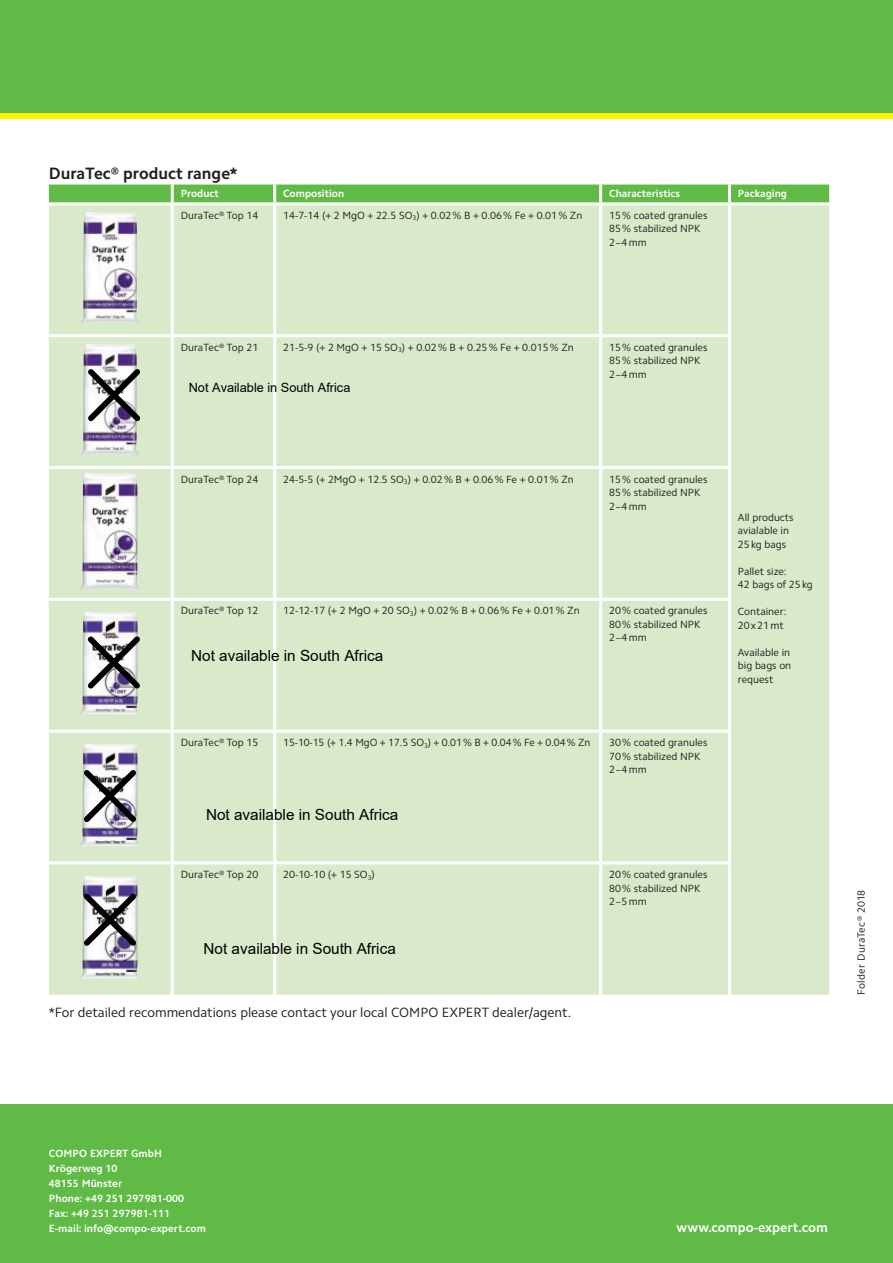
<style>
.page{position:relative;width:893px;height:1263px;background:#fff}
.page>*{position:absolute;margin:0;border:0;box-sizing:border-box;transform-origin:0 0}
.t1{font:700 16.5px "Camphor Pro";color:#231f20}
.t2{font:15.3px "Arial";color:#000}
.t3{font:13.5px "Camphor Pro";color:#231f20}
.t4{font:700 13.5px "Camphor Pro";color:#fff}
.t5{font:12.75px "Arial";color:#000}
.t6{font:10.5px/13.5px "Camphor Pro";color:#231f20}
.t7{font:700 10.5px/15px "Camphor Pro";letter-spacing:.01em;color:#fff}
.t8{font:10.5px "Camphor Pro";letter-spacing:.02em;color:#231f20}
</style>
<div class="page">
<div style="left:0;top:1105px;width:893px;height:158px;background:#60bb46"></div>
<div style="left:49px;top:185px;width:780px;height:17px;background:#60bb46"></div>
<div style="left:49px;top:205px;width:780px;height:790px;background:#d9eaca"></div>
<hr style="left:171px;top:205px;width:3px;height:129px;background:#fff">
<hr style="left:171px;top:337px;width:3px;height:129px;background:#fff">
<hr style="left:171px;top:469px;width:3px;height:129px;background:#fff">
<hr style="left:171px;top:601px;width:3px;height:129px;background:#fff">
<hr style="left:171px;top:733px;width:3px;height:128px;background:#fff">
<hr style="left:171px;top:864px;width:3px;height:131px;background:#fff">
<hr style="left:171px;top:185px;width:3px;height:17px;background:#fff">
<hr style="left:273px;top:185px;width:3px;height:17px;background:#fff">
<hr style="left:599px;top:185px;width:3px;height:17px;background:#fff">
<hr style="left:728px;top:205px;width:3px;height:129px;background:#fff">
<hr style="left:728px;top:337px;width:3px;height:129px;background:#fff">
<hr style="left:728px;top:469px;width:3px;height:129px;background:#fff">
<hr style="left:728px;top:601px;width:3px;height:129px;background:#fff">
<hr style="left:728px;top:733px;width:3px;height:128px;background:#fff">
<hr style="left:728px;top:864px;width:3px;height:131px;background:#fff">
<hr style="left:728px;top:185px;width:3px;height:17px;background:#fff">
<hr style="left:273px;top:205px;width:3px;height:129px;background:#fff">
<hr style="left:599px;top:205px;width:3px;height:129px;background:#fff">
<hr style="left:49px;top:334px;width:123px;height:3px;background:#fff">
<hr style="left:172px;top:334px;width:103px;height:3px;background:#fff">
<hr style="left:275px;top:334px;width:326px;height:3px;background:#fff">
<hr style="left:273px;top:337px;width:3px;height:129px;background:#fff">
<hr style="left:601px;top:334px;width:130px;height:3px;background:#fff">
<hr style="left:599px;top:337px;width:3px;height:129px;background:#fff">
<hr style="left:49px;top:466px;width:123px;height:3px;background:#fff">
<hr style="left:172px;top:466px;width:103px;height:3px;background:#fff">
<hr style="left:275px;top:466px;width:326px;height:3px;background:#fff">
<hr style="left:273px;top:469px;width:3px;height:129px;background:#fff">
<hr style="left:601px;top:466px;width:130px;height:3px;background:#fff">
<hr style="left:599px;top:469px;width:3px;height:129px;background:#fff">
<hr style="left:49px;top:598px;width:123px;height:3px;background:#fff">
<hr style="left:172px;top:598px;width:103px;height:3px;background:#fff">
<hr style="left:275px;top:598px;width:326px;height:3px;background:#fff">
<hr style="left:273px;top:601px;width:3px;height:129px;background:#fff">
<hr style="left:601px;top:598px;width:130px;height:3px;background:#fff">
<hr style="left:599px;top:601px;width:3px;height:129px;background:#fff">
<hr style="left:49px;top:730px;width:123px;height:3px;background:#fff">
<hr style="left:172px;top:730px;width:103px;height:3px;background:#fff">
<hr style="left:275px;top:730px;width:326px;height:3px;background:#fff">
<hr style="left:273px;top:733px;width:3px;height:128px;background:#fff">
<hr style="left:601px;top:730px;width:130px;height:3px;background:#fff">
<hr style="left:599px;top:733px;width:3px;height:128px;background:#fff">
<hr style="left:49px;top:861px;width:123px;height:3px;background:#fff">
<hr style="left:172px;top:861px;width:103px;height:3px;background:#fff">
<hr style="left:275px;top:861px;width:326px;height:3px;background:#fff">
<hr style="left:273px;top:864px;width:3px;height:131px;background:#fff">
<hr style="left:601px;top:861px;width:130px;height:3px;background:#fff">
<hr style="left:599px;top:864px;width:3px;height:131px;background:#fff">
<img style="left:81px;top:212px;width:58px;height:111px">
<img style="left:81px;top:344px;width:58px;height:111px">
<img style="left:80px;top:472px;width:60px;height:118px">
<img style="left:80px;top:611px;width:60px;height:104px">
<img style="left:80px;top:743px;width:60px;height:104px">
<img style="left:80px;top:876px;width:60px;height:103px">
<div style="left:0;top:0;width:893px;height:114px;background:#60bb46"></div>
<div style="left:0;top:114px;width:893px;height:5px;background:#fff101"></div>
<svg style="left:85px;top:366px;width:58px;height:58px"></svg>
<svg style="left:81px;top:767px;width:58px;height:58px"></svg>
<svg style="left:85px;top:633px;width:58px;height:58px"></svg>
<svg style="left:81px;top:891px;width:58px;height:58px"></svg>
<h1 class="t1" style="left:49px;top:163px;width:190px">DuraTec® product range*</h1>
<p class="t7" style="left:181px;top:186px;width:40px">Product</p>
<p class="t7" style="left:283px;top:186px;width:63px">Composition</p>
<p class="t7" style="left:609px;top:186px;width:73px">Characteristics</p>
<p class="t7" style="left:738px;top:186px;width:51px">Packaging</p>
<p class="t6" style="left:181px;top:208px;width:79px">DuraTec® Top 14</p>
<p class="t6" style="left:283px;top:208px;width:301px">14-7-14 (+ 2 MgO + 22.5 SO<sub>3</sub>) + 0.02% B + 0.06% Fe + 0.01% Zn</p>
<p class="t6" style="left:609px;top:208px;width:100px">15% coated granules<br>85% stabilized NPK<br>2–4mm</p>
<p class="t6" style="left:181px;top:340px;width:79px">DuraTec® Top 21</p>
<p class="t6" style="left:283px;top:340px;width:292px">21-5-9 (+ 2 MgO + 15 SO<sub>3</sub>) + 0.02% B + 0.25% Fe + 0.015% Zn</p>
<p class="t6" style="left:609px;top:340px;width:100px">15% coated granules<br>85% stabilized NPK<br>2–4mm</p>
<p class="t5" style="left:189px;top:379px;width:163px">Not Available in South Africa</p>
<p class="t6" style="left:181px;top:472px;width:79px">DuraTec® Top 24</p>
<p class="t6" style="left:283px;top:472px;width:292px">24-5-5 (+ 2MgO + 12.5 SO<sub>3</sub>) + 0.02% B + 0.06% Fe + 0.01% Zn</p>
<p class="t6" style="left:609px;top:472px;width:100px">15% coated granules<br>85% stabilized NPK<br>2–4mm</p>
<p class="t6" style="left:181px;top:604px;width:79px">DuraTec® Top 12</p>
<p class="t6" style="left:283px;top:604px;width:298px">12-12-17 (+ 2 MgO + 20 SO<sub>3</sub>) + 0.02% B + 0.06% Fe + 0.01% Zn</p>
<p class="t6" style="left:609px;top:604px;width:100px">20% coated granules<br>80% stabilized NPK<br>2–4mm</p>
<h2 class="t2" style="left:191px;top:645px;width:194px">Not available in South Africa</h2>
<p class="t6" style="left:181px;top:736px;width:79px">DuraTec® Top 15</p>
<p class="t6" style="left:283px;top:736px;width:309px">15-10-15 (+ 1.4 MgO + 17.5 SO<sub>3</sub>) + 0.01% B + 0.04% Fe + 0.04% Zn</p>
<p class="t6" style="left:609px;top:736px;width:100px">30% coated granules<br>70% stabilized NPK<br>2–4mm</p>
<h2 class="t2" style="left:206px;top:804px;width:194px">Not available in South Africa</h2>
<p class="t6" style="left:181px;top:868px;width:79px">DuraTec® Top 20</p>
<p class="t6" style="left:283px;top:868px;width:93px">20-10-10 (+ 15 SO<sub>3</sub>)</p>
<p class="t6" style="left:609px;top:868px;width:100px">20% coated granules<br>80% stabilized NPK<br>2–5mm</p>
<h2 class="t2" style="left:204px;top:938px;width:194px">Not available in South Africa</h2>
<p class="t3" style="left:49px;top:1004px;width:524px">*For detailed recommendations please contact your local COMPO EXPERT dealer/agent.</p>
<p class="t6" style="left:738px;top:511px;width:57px">All products avialable in<br>25kg bags</p>
<p class="t6" style="left:738px;top:565px;width:76px">Pallet size:<br>42 bags of 25kg</p>
<p class="t6" style="left:738px;top:605px;width:50px">Container:<br>20x21mt</p>
<p class="t6" style="left:738px;top:646px;width:55px;text-align:justify">Available in big bags on request</p>
<p class="t8" style="left:855px;top:994px;width:106px;rotate:-90deg">Folder DuraTec® 2018</p>
<p class="t7" style="left:49px;top:1145px;width:159px">COMPO EXPERT GmbH<br>Krögerweg 10<br>48155 Münster<br>Phone: +49 251 297981-000<br>Fax: +49 251 297981-111<br>E-mail: info@compo-expert.com</p>
<p class="t4" style="left:676px;top:1219px;width:153px">www.compo-expert.com</p>
</div>
